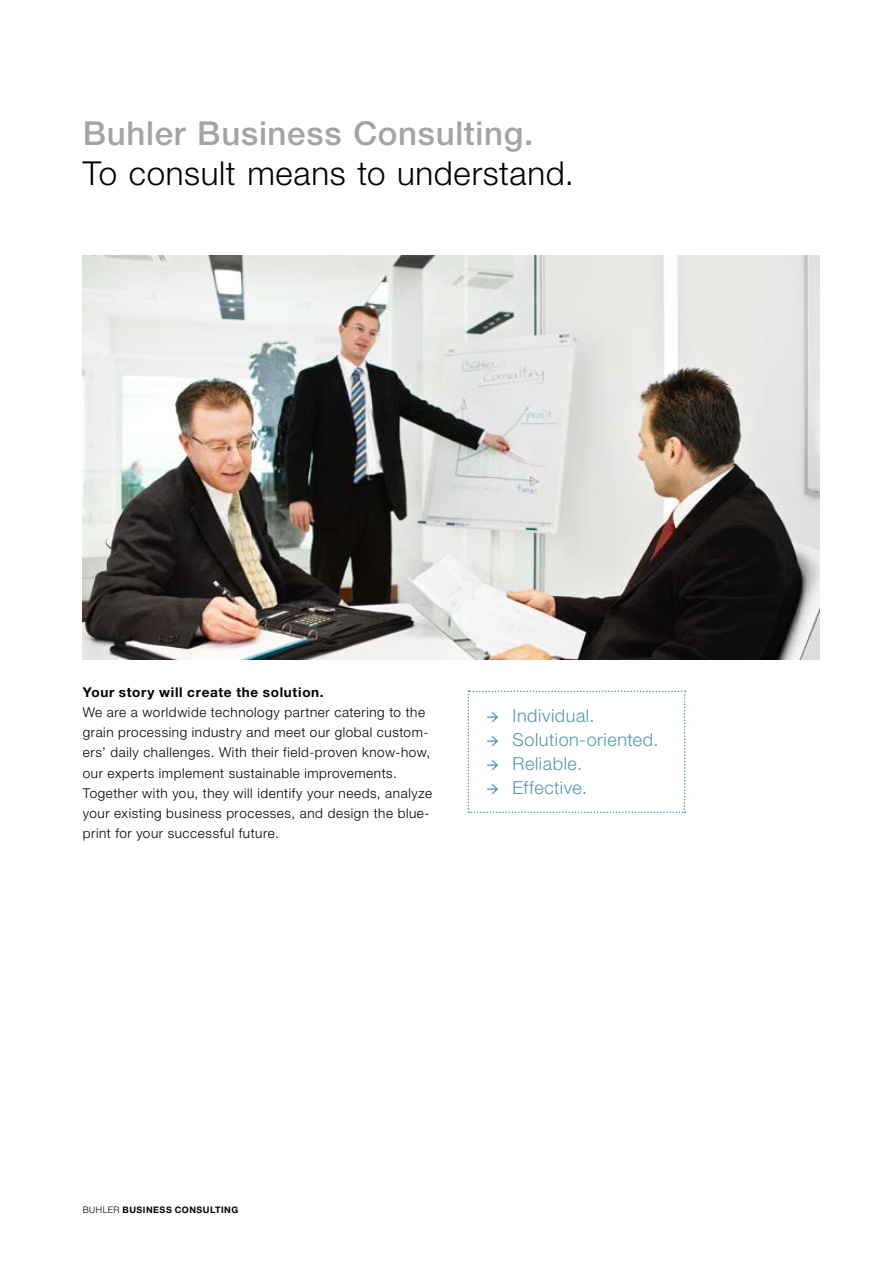
<style>
.page{position:relative;width:883px;height:1262px;background:#fff}
.page>*{position:absolute;margin:0;border:0;box-sizing:border-box;transform-origin:0 0}
.t1{font:300 33px/39.8px "Helvetica Neue LT Std";letter-spacing:.02em;color:#000}
.t2{font:300 18px "Helvetica Neue LT Std";letter-spacing:.03em;color:#5398b4}
.t3{font:300 13.5px/20.2px "Helvetica Neue LT Std";letter-spacing:.045em;color:#000}
.t4{font:700 9px "Helvetica Neue LT Std";letter-spacing:.055em;color:#000}
.s1{font-weight:500;color:#a3a4a4}
.s2{font-weight:700}
.s3{font-weight:300}
</style>
<div class="page">
<img style="left:83px;top:255px;width:735px;height:404px">
<svg style="left:467px;top:690px;width:218px;height:123px"></svg>
<p class="t1" style="left:83px;top:112px;width:492px"><span class="s1">Buhler Business Consulting.<br></span>To consult means to understand.</p>
<p class="t3" style="left:83px;top:681px;width:350px"><span class="s2">Your story will create the solution.<br></span>We are a worldwide technology partner catering to the grain processing industry and meet our global custom&shy;ers’ daily challenges. With their field-proven know-how, our experts implement sustainable improvements.<br>Together with you, they will identify your needs, analyze your existing business processes, and design the blue&shy;print for your successful future.</p>
<p class="t2" style="left:486px;top:704px;width:110px">→ Individual.</p>
<p class="t2" style="left:486px;top:728px;width:174px">→ Solution-oriented.</p>
<p class="t2" style="left:486px;top:752px;width:97px">→ Reliable.</p>
<p class="t2" style="left:486px;top:776px;width:102px">→ Effective.</p>
<p class="t4" style="left:83px;top:1204px;width:157px"><span class="s3">BUHLER</span> Business Consulting</p>
</div>
